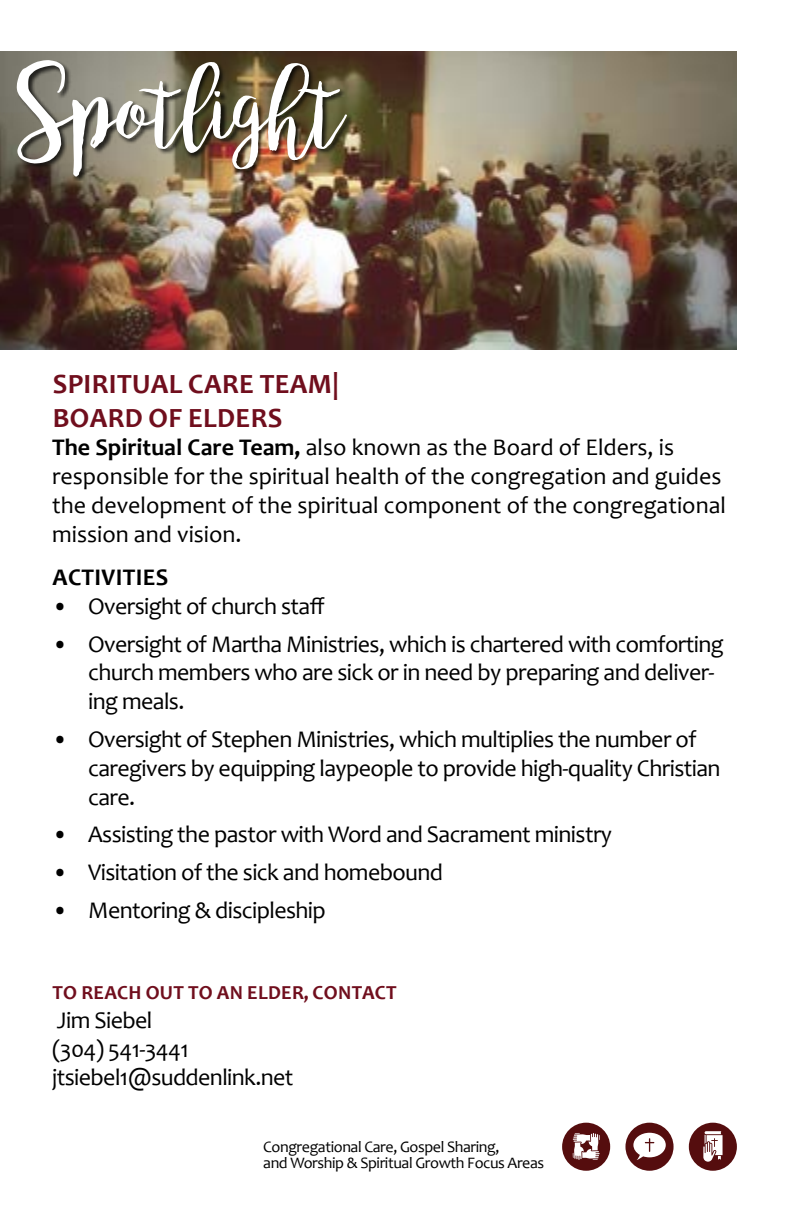
<style>
.page{position:relative;width:792px;height:1224px;background:#fff}
.page>*{position:absolute;margin:0;border:0;box-sizing:border-box;transform-origin:0 0}
.t1{font:97.8px "bromello";color:#fff}
.t2{font:700 28px/33.6px "Candara";letter-spacing:.015em;color:#700e1d}
.t3{font:24px/28.8px "Candara";letter-spacing:-.025em;color:#000}
.t4{font:24px/28.8px "Candara";color:#000}
.t5{font:700 24px "Candara";letter-spacing:.015em;color:#000}
.t6{font:700 20px "Candara";letter-spacing:.015em;color:#700e1d}
.t7{font:16px/16px "Candara";letter-spacing:-.025em;color:#000}
.s1{font-weight:700}
</style>
<div class="page">
<img style="left:0;top:52px;width:737px;height:298px">
<div style="left:625px;top:1123px;width:49px;height:48px;background:#550d0e;border-radius:50%"></div>
<svg style="left:633px;top:1133px;width:33px;height:27px"></svg>
<div style="left:689px;top:1123px;width:48px;height:48px;background:#550d0e;border-radius:50%"></div>
<svg style="left:703px;top:1131px;width:20px;height:31px"></svg>
<div style="left:562px;top:1123px;width:48px;height:48px;background:#550d0e;border-radius:50%"></div>
<svg style="left:573px;top:1133px;width:27px;height:27px"></svg>
<div style="left:0;top:61px;width:352px;height:120px;background:#000;opacity:.75"></div>
<h1 class="t1" style="left:17px;top:50px;width:329px">Spotlight</h1>
<p class="t2" style="left:53px;top:367px;width:288px">SPIRITUAL CARE TEAM|<br>BOARD OF ELDERS</p>
<p class="t4" style="left:52px;top:433px;width:675px"><span class="s1">The Spiritual Care Team,</span> also known as the Board of Elders, is responsible for the spiritual health of the congregation and guides the development of the spiritual component of the congregational mission and vision.</p>
<p class="t5" style="left:53px;top:562px;width:117px">ACTIVITIES</p>
<p class="t3" style="left:52px;top:591px;width:274px">• Oversight of church staff</p>
<p class="t3" style="left:88px;top:629px;width:637px;text-indent:-36px">• Oversight of Martha Ministries, which is chartered with comforting church members who are sick or in need by preparing and deliver&shy;ing meals.</p>
<p class="t3" style="left:88px;top:725px;width:634px;text-indent:-36px">• Oversight of Stephen Ministries, which multiplies the number of caregivers by equipping laypeople to provide high-quality Christian care.</p>
<p class="t3" style="left:52px;top:820px;width:561px">• Assisting the pastor with Word and Sacrament ministry</p>
<p class="t3" style="left:52px;top:858px;width:393px">• Visitation of the sick and homebound</p>
<p class="t3" style="left:52px;top:896px;width:275px">• Mentoring &amp; discipleship</p>
<p class="t6" style="left:53px;top:980px;width:346px">TO REACH OUT TO AN ELDER, CONTACT</p>
<p class="t3" style="left:52px;top:1005px;width:243px">Jim Siebel<br>(304) 541-3441 jtsiebel1@suddenlink.net</p>
<p class="t7" style="left:263px;top:1138px;width:283px">Congregational Care, Gospel Sharing,<br>and Worship &amp; Spiritual Growth Focus Areas</p>
</div>
